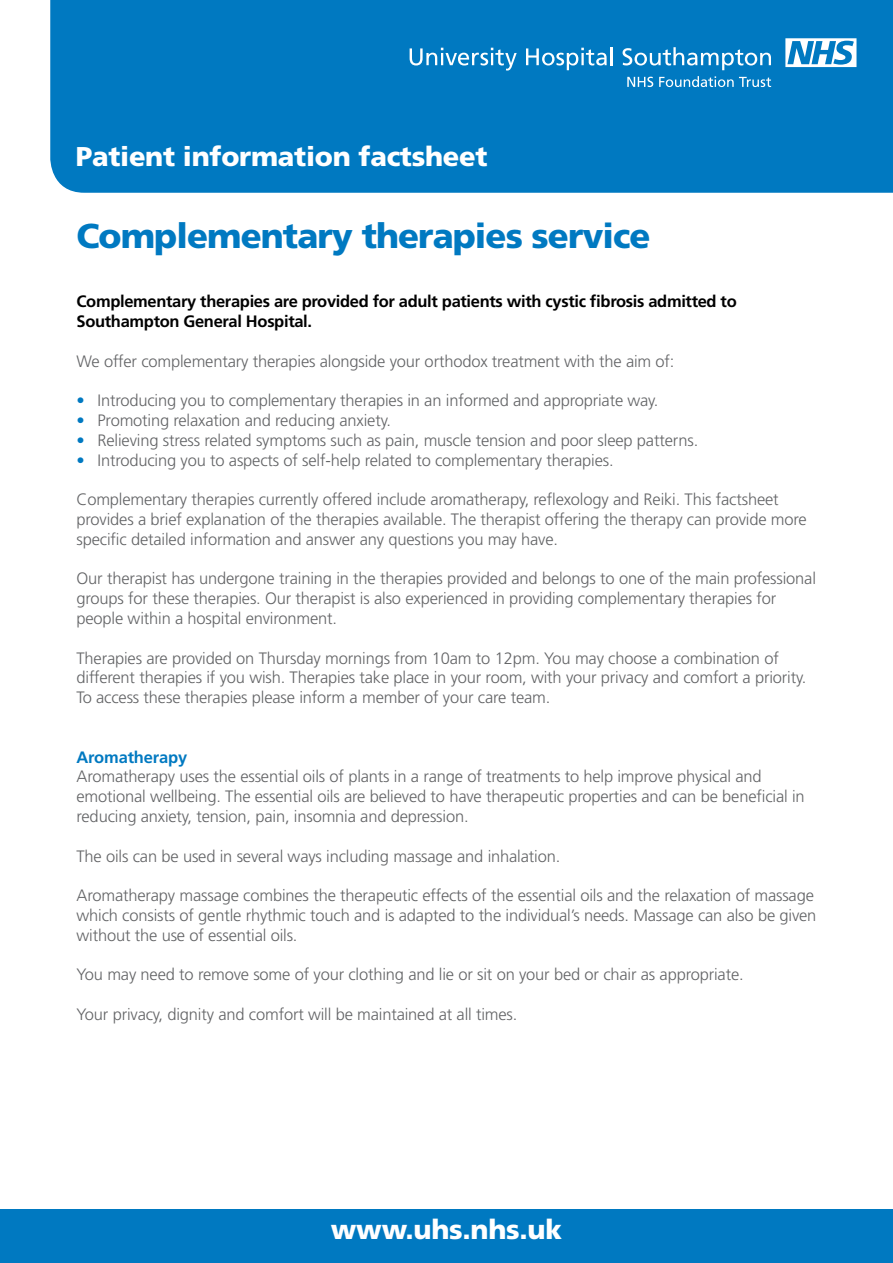
<style>
.page{position:relative;width:893px;height:1263px;background:#fff}
.page>*{position:absolute;margin:0;border:0;box-sizing:border-box;transform-origin:0 0}
.t1{font:900 34.5px "Frutiger";letter-spacing:-.025em;color:#0079c1}
.t2{font:900 27.15px "Frutiger";letter-spacing:-.01em;color:#fff}
.t3{font:300 16.5px/19.8px "Frutiger";letter-spacing:-.01em;color:#636466}
.t4{font:700 16.5px/19.8px "Frutiger";letter-spacing:-.02em;color:#000}
.t5{font:700 16.5px "Frutiger";letter-spacing:-.01em;color:#0079c1}
.s1{color:#0079c1}
</style>
<div class="page">
<div style="left:0;top:1209px;width:893px;height:54px;background:#0079c1"></div>
<div style="left:50px;top:0;width:843px;height:193px;background:#0079c1"></div>
<svg style="left:410px;top:48px;width:107px;height:23px"></svg>
<svg style="left:526px;top:48px;width:81px;height:22px"></svg>
<hr style="left:610px;top:47px;width:3px;height:18px;background:#fff">
<svg style="left:623px;top:47px;width:148px;height:23px"></svg>
<svg style="left:627px;top:77px;width:26px;height:10px"></svg>
<svg style="left:659px;top:76px;width:112px;height:11px"></svg>
<svg style="left:785px;top:38px;width:71px;height:29px"></svg>
<h2 class="t2" style="left:76px;top:140px;width:413px">Patient information factsheet</h2>
<h1 class="t1" style="left:77px;top:215px;width:576px">Complementary therapies service</h1>
<p class="t4" style="left:77px;top:291px;width:662px">Complementary therapies are provided for adult patients with cystic fibrosis admitted to<br>Southampton General Hospital.</p>
<p class="t3" style="left:77px;top:351px;width:599px">We offer complementary therapies alongside your orthodox treatment with the aim of:</p>
<p class="t3" style="left:77px;top:390px;width:583px"><span class="s1">•</span> Introducing you to complementary therapies in an informed and appropriate way.</p>
<p class="t3" style="left:77px;top:410px;width:316px"><span class="s1">•</span> Promoting relaxation and reducing anxiety.</p>
<p class="t3" style="left:77px;top:430px;width:623px"><span class="s1">•</span> Relieving stress related symptoms such as pain, muscle tension and poor sleep patterns.</p>
<p class="t3" style="left:77px;top:450px;width:539px"><span class="s1">•</span> Introducing you to aspects of self-help related to complementary therapies.</p>
<p class="t3" style="left:77px;top:489px;width:732px">Complementary therapies currently offered include aromatherapy, reflexology and Reiki. This factsheet provides a brief explanation of the therapies available. The therapist offering the therapy can provide more specific detailed information and answer any questions you may have.</p>
<p class="t3" style="left:77px;top:569px;width:741px">Our therapist has undergone training in the therapies provided and belongs to one of the main professional groups for these therapies. Our therapist is also experienced in providing complementary therapies for people within a hospital environment.</p>
<p class="t3" style="left:77px;top:648px;width:731px">Therapies are provided on Thursday mornings from 10am to 12pm. You may choose a combination of different therapies if you wish. Therapies take place in your room, with your privacy and comfort a priority.<br>To access these therapies please inform a member of your care team.</p>
<p class="t5" style="left:77px;top:747px;width:112px">Aromatherapy</p>
<p class="t3" style="left:77px;top:767px;width:730px">Aromatherapy uses the essential oils of plants in a range of treatments to help improve physical and emotional wellbeing. The essential oils are believed to have therapeutic properties and can be beneficial in reducing anxiety, tension, pain, insomnia and depression.</p>
<p class="t3" style="left:77px;top:846px;width:485px">The oils can be used in several ways including massage and inhalation.</p>
<p class="t3" style="left:77px;top:885px;width:741px">Aromatherapy massage combines the therapeutic effects of the essential oils and the relaxation of massage which consists of gentle rhythmic touch and is adapted to the individual’s needs. Massage can also be given without the use of essential oils.</p>
<p class="t3" style="left:77px;top:965px;width:669px">You may need to remove some of your clothing and lie or sit on your bed or chair as appropriate.</p>
<p class="t3" style="left:77px;top:1004px;width:442px">Your privacy, dignity and comfort will be maintained at all times.</p>
<h2 class="t2" style="left:331px;top:1213px;width:233px">www.uhs.nhs.uk</h2>
</div>
